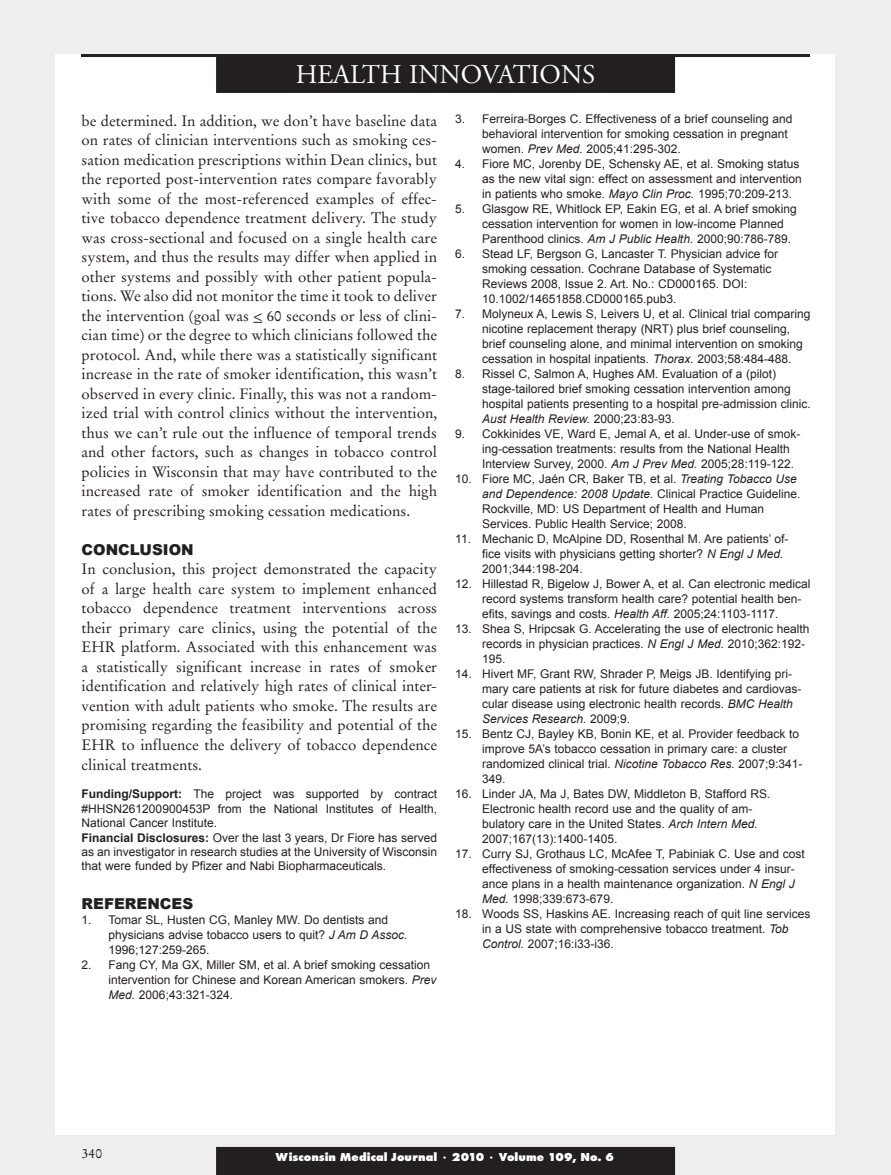
<style>
.page{position:relative;width:891px;height:1175px;background:#fff}
.page>*{position:absolute;margin:0;border:0;box-sizing:border-box;transform-origin:0 0}
.t1{font:27px "Adobe Garamond";color:#fff}
.TX{font:15px/19.5px "Stempel Garamond";color:#231f20;text-align:justify}
.TXN{font:15px/19.5px "Stempel Garamond";color:#231f20;text-align:justify}
.t2{font:900 15px "Arial";color:#231f20}
.t3{font:13.5px "Stempel Garamond";color:#231f20}
.REF-SCI{font:12px/15px "Arial";color:#231f20}
.AUBIO{font:12px/14.4px "Arial";color:#231f20;text-align:justify}
.t4{font:12px "Futura Extra Bold DTC";color:#fff}
.s1{font-style:italic}
.s2{font-weight:700}
</style>
<div class="page">
<div style="left:0;top:0;width:891px;height:1174px;background:#eeeeef"></div>
<div style="left:55px;top:54px;width:780px;height:1080px;background:#fff"></div>
<div style="left:216px;top:1146px;width:459px;height:28px;background:#231f20"></div>
<hr style="left:81px;top:54px;width:729px;height:3px;background:#231f20">
<div style="left:217px;top:58px;width:457px;height:34px;background:#231f20"></div>
<div style="left:216px;top:57px;width:459px;height:36px;border:2px solid #231f20"></div>
<h1 class="t1" style="left:296px;top:60px;width:301px">HEALTH INNOVATIONS</h1>
<p class="REF-SCI" style="left:482px;top:111px;width:312px;text-indent:-27px">3. Ferreira-Borges C. Effectiveness of a brief counseling and behavioral intervention for smoking cessation in pregnant women. <span class="s1">Prev Med.</span> 2005;41:295-302.</p>
<p class="REF-SCI" style="left:482px;top:156px;width:321px;text-indent:-27px">4. Fiore MC, Jorenby DE, Schensky AE, et al. Smoking status as the new vital sign: effect on assessment and intervention in patients who smoke. <span class="s1">Mayo Clin Proc.</span> 1995;70:209-213.</p>
<p class="REF-SCI" style="left:482px;top:201px;width:316px;text-indent:-27px">5. Glasgow RE, Whitlock EP, Eakin EG, et al. A brief smoking cessation intervention for women in low-income Planned<br>Parenthood clinics. <span class="s1">Am J Public Health.</span> 2000;90:786-789.</p>
<p class="REF-SCI" style="left:482px;top:246px;width:297px;text-indent:-27px">6. Stead LF, Bergson G, Lancaster T. Physician advice for smoking cessation. Cochrane Database of Systematic Reviews 2008, Issue 2. Art. No.: CD000165. DOI:<br>10.1002/14651858.CD000165.pub3.</p>
<p class="REF-SCI" style="left:482px;top:306px;width:330px;text-indent:-27px">7. Molyneux A, Lewis S, Leivers U, et al. Clinical trial comparing nicotine replacement therapy (NRT) plus brief counseling, brief counseling alone, and minimal intervention on smoking cessation in hospital inpatients. <span class="s1">Thorax.</span> 2003;58:484-488.</p>
<p class="REF-SCI" style="left:482px;top:366px;width:330px;text-indent:-27px">8. Rissel C, Salmon A, Hughes AM. Evaluation of a (pilot) stage-tailored brief smoking cessation intervention among hospital patients presenting to a hospital pre-admission clinic.<br><span class="s1">Aust Health Review.</span> 2000;23:83-93.</p>
<p class="REF-SCI" style="left:482px;top:426px;width:320px;text-indent:-27px">9. Cokkinides VE, Ward E, Jemal A, et al. Under-use of smok&shy;ing-cessation treatments: results from the National Health<br>Interview Survey, 2000. <span class="s1">Am J Prev Med.</span> 2005;28:119-122.</p>
<p class="REF-SCI" style="left:482px;top:471px;width:320px;text-indent:-27px">10. Fiore MC, Jaén CR, Baker TB, et al. <span class="s1">Treating Tobacco Use and Dependence: 2008 Update.</span> Clinical Practice Guideline.<br>Rockville, MD: US Department of Health and Human Services. Public Health Service; 2008.</p>
<p class="REF-SCI" style="left:482px;top:531px;width:308px;text-indent:-27px">11. Mechanic D, McAlpine DD, Rosenthal M. Are patients’ of&shy;fice visits with physicians getting shorter? <span class="s1">N Engl J Med.<br></span>2001;344:198-204.</p>
<p class="REF-SCI" style="left:482px;top:576px;width:330px;text-indent:-27px">12. Hillestad R, Bigelow J, Bower A, et al. Can electronic medical record systems transform health care? potential health ben&shy;efits, savings and costs. <span class="s1">Health Aff.</span> 2005;24:1103-1117.</p>
<p class="REF-SCI" style="left:482px;top:621px;width:329px;text-indent:-27px">13. Shea S, Hripcsak G. Accelerating the use of electronic health records in physician practices. <span class="s1">N Engl J Med.</span> 2010;362:192-<br>195.</p>
<p class="REF-SCI" style="left:482px;top:666px;width:321px;text-indent:-27px">14. Hivert MF, Grant RW, Shrader P, Meigs JB. Identifying pri&shy;mary care patients at risk for future diabetes and cardiovas&shy;cular disease using electronic health records. <span class="s1">BMC Health Services Research.</span> 2009;9.</p>
<p class="REF-SCI" style="left:482px;top:726px;width:322px;text-indent:-27px">15. Bentz CJ, Bayley KB, Bonin KE, et al. Provider feedback to improve 5A’s tobacco cessation in primary care: a cluster randomized clinical trial. <span class="s1">Nicotine Tobacco Res.</span> 2007;9:341- 349.</p>
<p class="REF-SCI" style="left:482px;top:786px;width:290px;text-indent:-27px">16. Linder JA, Ma J, Bates DW, Middleton B, Stafford RS.<br>Electronic health record use and the quality of am&shy;bulatory care in the United States. <span class="s1">Arch Intern Med.<br></span>2007;167(13):1400-1405.</p>
<p class="REF-SCI" style="left:482px;top:846px;width:324px;text-indent:-27px">17. Curry SJ, Grothaus LC, McAfee T, Pabiniak C. Use and cost effectiveness of smoking-cessation services under 4 insur&shy;ance plans in a health maintenance organization. <span class="s1">N Engl J Med.</span> 1998;339:673-679.</p>
<p class="REF-SCI" style="left:482px;top:906px;width:330px;text-indent:-27px">18. Woods SS, Haskins AE. Increasing reach of quit line services in a US state with comprehensive tobacco treatment. <span class="s1">Tob<br>Control.</span> 2007;16:i33-i36.</p>
<p class="TX" style="left:82px;top:111px;width:357px">be determined. In addition, we don’t have baseline data on rates of clinician interventions such as smoking ces&shy;sation medication prescriptions within Dean clinics, but the reported post-intervention rates compare favorably with some of the most-referenced examples of effec&shy;tive tobacco dependence treatment delivery. The study was cross-sectional and focused on a single health care system, and thus the results may differ when applied in other systems and possibly with other patient popula&shy;tions. We also did not monitor the time it took to deliver the intervention (goal was &lt; 60 seconds or less of clini&shy;cian time) or the degree to which clinicians followed the protocol. And, while there was a statistically significant increase in the rate of smoker identification, this wasn’t observed in every clinic. Finally, this was not a random&shy;ized trial with control clinics without the intervention, thus we can’t rule out the influence of temporal trends and other factors, such as changes in tobacco control policies in Wisconsin that may have contributed to the increased rate of smoker identification and the high rates of prescribing smoking cessation medications.</p>
<h1 class="t2" style="left:82px;top:538px;width:114px">CONCLUSION</h1>
<p class="TXN" style="left:82px;top:559px;width:357px">In conclusion, this project demonstrated the capacity of a large health care system to implement enhanced tobacco dependence treatment interventions across their primary care clinics, using the potential of the EHR platform. Associated with this enhancement was a statistically significant increase in rates of smoker identification and relatively high rates of clinical inter&shy;vention with adult patients who smoke. The results are promising regarding the feasibility and potential of the EHR to influence the delivery of tobacco dependence clinical treatments.</p>
<p class="AUBIO" style="left:82px;top:787px;width:357px"><span class="s2">Funding/Support:</span> The project was supported by contract #HHSN261200900453P from the National Institutes of Health, National Cancer Institute.</p>
<p class="AUBIO" style="left:82px;top:830px;width:357px"><span class="s2">Financial Disclosures:</span> Over the last 3 years, Dr Fiore has served as an investigator in research studies at the University of Wisconsin that were funded by Pfizer and Nabi Biopharmaceuticals.</p>
<h1 class="t2" style="left:82px;top:893px;width:113px">REFERENCES</h1>
<p class="REF-SCI" style="left:109px;top:912px;width:300px;text-indent:-27px">1. Tomar SL, Husten CG, Manley MW. Do dentists and physicians advise tobacco users to quit? <span class="s1">J Am D Assoc.<br></span>1996;127:259-265.</p>
<p class="REF-SCI" style="left:109px;top:957px;width:329px;text-indent:-27px">2. Fang CY, Ma GX, Miller SM, et al. A brief smoking cessation intervention for Chinese and Korean American smokers. <span class="s1">Prev<br>Med.</span> 2006;43:321-324.</p>
<p class="t3" style="left:82px;top:1145px;width:22px">340</p>
<p class="t4" style="left:276px;top:1150px;width:340px">Wisconsin Medical Journal • 2010 • Volume 109, No. 6</p>
</div>
